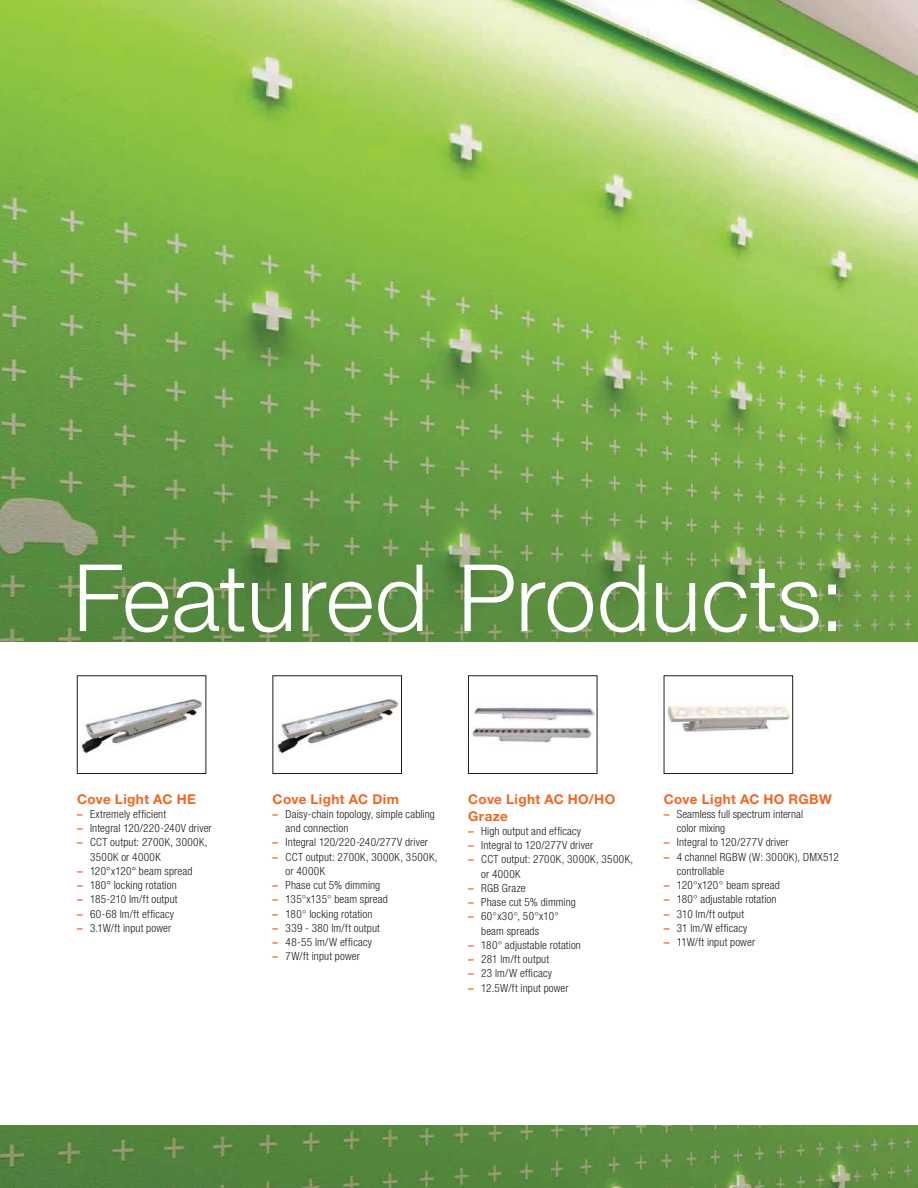
<style>
.page{position:relative;width:918px;height:1188px;background:#fff}
.page>*{position:absolute;margin:0;border:0;box-sizing:border-box;transform-origin:0 0}
.t1{font:300 93px "Helvetica Neue LT Pro";color:#fff}
.t2{font:700 13.5px/17px "Helvetica Neue LT Pro";letter-spacing:.025em;color:#f26623}
.t3{font:300 condensed 11.25px/14.2px "Helvetica Neue LT Pro";letter-spacing:.015em;color:#201e1e}
.t4{font:300 condensed 11.25px/14.2px "Helvetica Neue LT Pro";letter-spacing:.035em;color:#201e1e}
.s1{font-weight:500;font-stretch:normal;color:#f26623}
.s2{font-weight:100;font-stretch:normal}
</style>
<div class="page">
<img style="left:0;top:0;width:918px;height:641px">
<img style="left:0;top:1125px;width:918px;height:63px">
<img style="left:81px;top:699px;width:123px;height:55px">
<div style="left:77px;top:676px;width:129px;height:98px;border:1px solid #221e1f"></div>
<img style="left:277px;top:699px;width:123px;height:55px">
<div style="left:273px;top:676px;width:129px;height:98px;border:1px solid #221e1f"></div>
<img style="left:472px;top:707px;width:122px;height:36px">
<div style="left:468px;top:676px;width:129px;height:98px;border:1px solid #221e1f"></div>
<img style="left:667px;top:705px;width:123px;height:27px">
<div style="left:664px;top:676px;width:129px;height:98px;border:1px solid #221e1f"></div>
<h1 class="t1" style="left:73px;top:564px;width:773px">Featured Products:</h1>
<p class="t2" style="left:77px;top:792px;width:120px">Cove Light AC HE</p>
<p class="t3" style="left:77px;top:808px;width:91px"><span class="s1">–</span> Extremely efficient</p>
<p class="t3" style="left:77px;top:822px;width:136px"><span class="s1">–</span> Integral 120/220-240V driver</p>
<p class="t4" style="left:90px;top:836px;width:119px;text-indent:-13px"><span class="s1">–</span> CCT output: 2700K, 3000K,<br>3500K or 4000K</p>
<p class="t3" style="left:77px;top:865px;width:117px"><span class="s1">–</span> 120°x120° beam spread</p>
<p class="t3" style="left:77px;top:879px;width:101px"><span class="s1">–</span> 180° locking rotation</p>
<p class="t3" style="left:77px;top:893px;width:102px"><span class="s1">–</span> 185-210 lm/ft output</p>
<p class="t3" style="left:77px;top:908px;width:99px"><span class="s1">–</span> 60-68 lm/ft efficacy</p>
<p class="t3" style="left:77px;top:922px;width:96px"><span class="s1">–</span> 3.1W/ft input power</p>
<p class="t2" style="left:273px;top:792px;width:128px">Cove Light AC Dim</p>
<p class="t3" style="left:286px;top:808px;width:151px;text-indent:-13px"><span class="s1">–</span> Daisy-chain topology, simple cabling and connection</p>
<p class="t3" style="left:273px;top:836px;width:157px"><span class="s1">–</span> Integral 120/220-240/277V driver</p>
<p class="t4" style="left:286px;top:851px;width:153px;text-indent:-13px"><span class="s1">–</span> CCT output: 2700K, 3000K, 3500K, or 4000K</p>
<p class="t3" style="left:273px;top:879px;width:109px"><span class="s1">–</span> Phase cut 5% dimming</p>
<p class="t3" style="left:273px;top:893px;width:117px"><span class="s1">–</span> 135<span class="s2">°</span>x135<span class="s2">°</span> beam spread</p>
<p class="t3" style="left:273px;top:908px;width:101px"><span class="s1">–</span> 180<span class="s2">°</span> locking rotation</p>
<p class="t3" style="left:273px;top:922px;width:109px"><span class="s1">–</span> 339 - 380 lm/ft output</p>
<p class="t3" style="left:273px;top:936px;width:101px"><span class="s1">–</span> 48-55 lm/W efficacy</p>
<p class="t3" style="left:273px;top:950px;width:89px"><span class="s1">–</span> 7W/ft input power</p>
<p class="t2" style="left:468px;top:792px;width:148px">Cove Light AC HO/HO<br>Graze</p>
<p class="t3" style="left:468px;top:825px;width:114px"><span class="s1">–</span> High output and efficacy</p>
<p class="t3" style="left:468px;top:839px;width:126px"><span class="s1">–</span> Integral to 120/277V driver</p>
<p class="t4" style="left:481px;top:853px;width:153px;text-indent:-13px"><span class="s1">–</span> CCT output: 2700K, 3000K, 3500K, or 4000K</p>
<p class="t3" style="left:468px;top:882px;width:59px"><span class="s1">–</span> RGB Graze</p>
<p class="t3" style="left:468px;top:896px;width:109px"><span class="s1">–</span> Phase cut 5% dimming</p>
<p class="t3" style="left:481px;top:910px;width:79px;text-indent:-13px"><span class="s1">–</span> 60<span class="s2">°</span>x30<span class="s2">°</span>, 50<span class="s2">°</span>x10<span class="s2">° </span>beam spreads</p>
<p class="t3" style="left:468px;top:939px;width:114px"><span class="s1">–</span> 180<span class="s2">°</span> adjustable rotation</p>
<p class="t3" style="left:468px;top:953px;width:82px"><span class="s1">–</span> 281 lm/ft output</p>
<p class="t3" style="left:468px;top:967px;width:85px"><span class="s1">–</span> 23 lm/W efficacy</p>
<p class="t3" style="left:468px;top:982px;width:102px"><span class="s1">–</span> 12.5W/ft input power</p>
<p class="t2" style="left:664px;top:792px;width:169px">Cove Light AC HO RGBW</p>
<p class="t3" style="left:677px;top:808px;width:128px;text-indent:-13px"><span class="s1">–</span> Seamless full spectrum internal color mixing</p>
<p class="t3" style="left:664px;top:836px;width:126px"><span class="s1">–</span> Integral to 120/277V driver</p>
<p class="t3" style="left:677px;top:851px;width:163px;text-indent:-13px"><span class="s1">–</span> 4 channel RGBW (W: 3000K), DMX512 controllable</p>
<p class="t3" style="left:664px;top:879px;width:117px"><span class="s1">–</span> 120<span class="s2">°</span>x120<span class="s2">°</span> beam spread</p>
<p class="t3" style="left:664px;top:893px;width:114px"><span class="s1">–</span> 180<span class="s2">°</span> adjustable rotation</p>
<p class="t3" style="left:664px;top:908px;width:82px"><span class="s1">–</span> 310 lm/ft output</p>
<p class="t3" style="left:664px;top:922px;width:85px"><span class="s1">–</span> 31 lm/W efficacy</p>
<p class="t3" style="left:664px;top:936px;width:93px"><span class="s1">–</span> 11W/ft input power</p>
</div>
